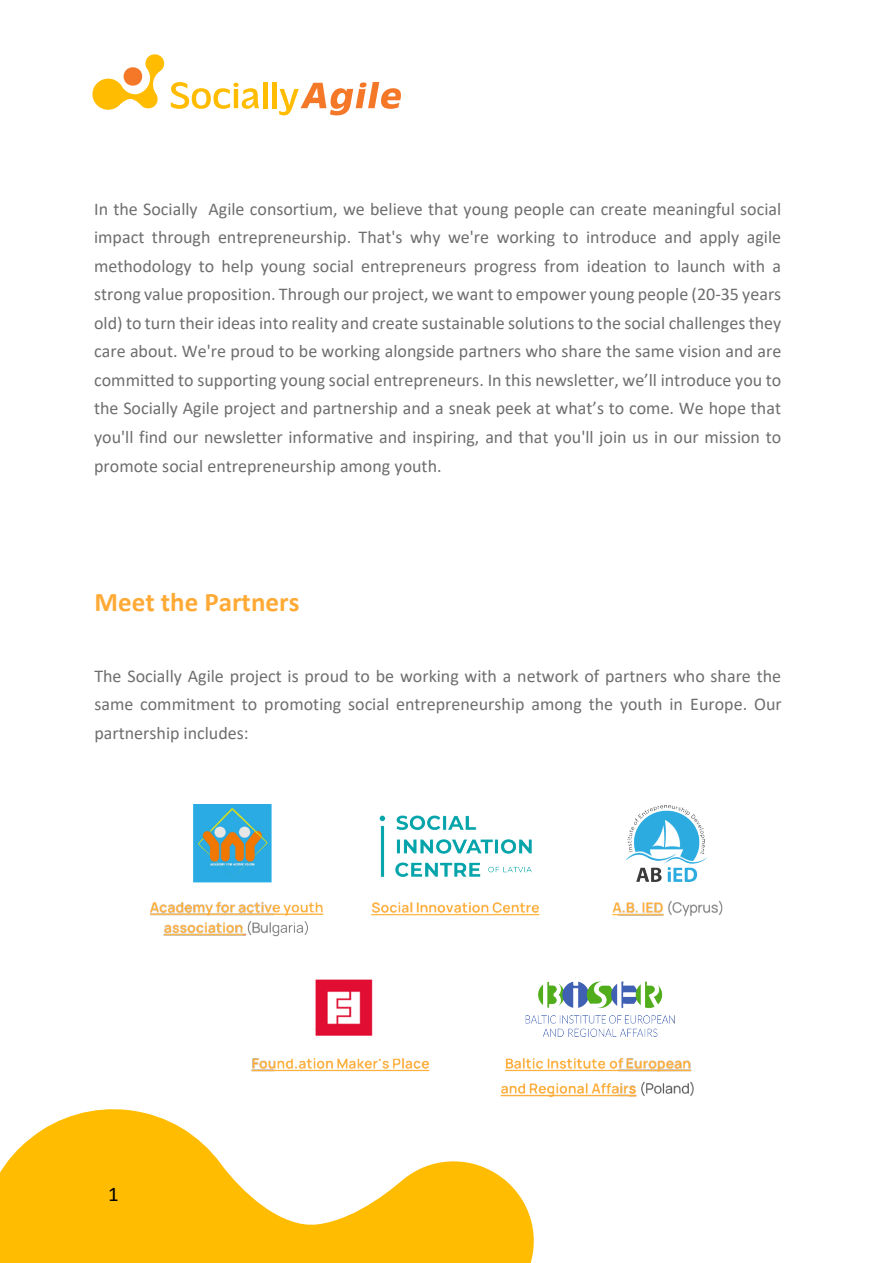
<style>
.page{position:relative;width:893px;height:1263px;background:#fff}
.page>*{position:absolute;margin:0;border:0;box-sizing:border-box;transform-origin:0 0}
.t1{font:700 27px "Calibri";color:#ffaa36}
.t2{font:21px "Calibri";color:#000}
.t3{font:18px/28.5px "Calibri";color:#6e6e6e;text-align:justify}
</style>
<div class="page">
<svg style="left:92px;top:54px;width:73px;height:56px"></svg>
<svg style="left:171px;top:82px;width:88px;height:27px"></svg>
<hr style="left:263px;top:82px;width:4px;height:26px;background:#ffbc00">
<div style="left:272px;top:82px;width:5px;height:26px;background:#ffbc00"></div>
<svg style="left:279px;top:82px;width:122px;height:33px"></svg>
<svg style="left:0;top:1109px;width:534px;height:154px;fill:#ffbc00"></svg>
<img style="left:111px;top:804px;width:612px;height:327px">
<p class="t3" style="left:94px;top:194px;width:689px">In the Socially Agile consortium, we believe that young people can create meaningful social impact through entrepreneurship. That's why we're working to introduce and apply agile methodology to help young social entrepreneurs progress from ideation to launch with a strong value proposition. Through our project, we want to empower young people (20-35 years old) to turn their ideas into reality and create sustainable solutions to the social challenges they care about. We're proud to be working alongside partners who share the same vision and are committed to supporting young social entrepreneurs. In this newsletter, we’ll introduce you to the Socially Agile project and partnership and a sneak peek at what’s to come. We hope that you'll find our newsletter informative and inspiring, and that you'll join us in our mission to promote social entrepreneurship among youth.</p>
<h1 class="t1" style="left:95px;top:583px;width:206px">Meet the Partners</h1>
<p class="t3" style="left:94px;top:661px;width:689px">The Socially Agile project is proud to be working with a network of partners who share the same commitment to promoting social entrepreneurship among the youth in Europe. Our partnership includes:</p>
<p class="t2" style="left:108px;top:1179px;width:12px">1</p>
</div>
